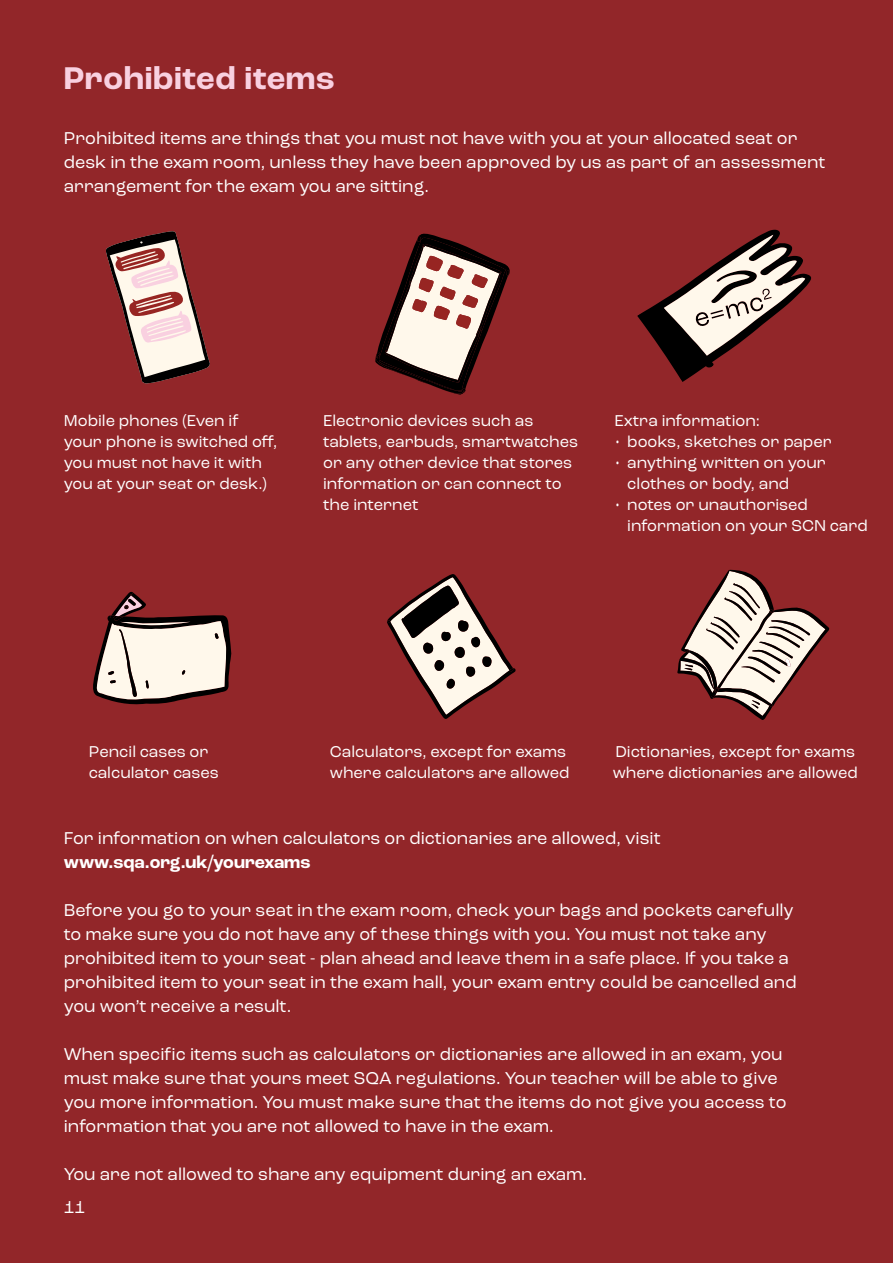
<style>
.page{position:relative;width:893px;height:1263px;background:#922629}
.page>*{position:absolute;margin:0;border:0;box-sizing:border-box;transform-origin:0 0}
.t1{font:700 33px "Roc Grotesk";letter-spacing:.02em;color:#f9d0e0}
.t2{font:18px/24px "Roc Grotesk";color:#fff}
.t3{font:700 18px "Roc Grotesk";color:#fff}
.t4{font:16.5px/21px "Roc Grotesk";color:#fff}
</style>
<div class="page">
<svg style="left:106px;top:231px;width:104px;height:153px"></svg>
<svg style="left:93px;top:592px;width:138px;height:112px"></svg>
<svg style="left:637px;top:230px;width:174px;height:152px"></svg>
<svg style="left:375px;top:233px;width:135px;height:162px"></svg>
<svg style="left:677px;top:570px;width:152px;height:150px"></svg>
<svg style="left:387px;top:574px;width:129px;height:145px"></svg>
<p class="t1" style="left:64px;top:57px;width:272px">Prohibited items</p>
<p class="t2" style="left:64px;top:127px;width:763px">Prohibited items are things that you must not have with you at your allocated seat or desk in the exam room, unless they have been approved by us as part of an assessment arrangement for the exam you are sitting.</p>
<p class="t4" style="left:64px;top:410px;width:215px">Mobile phones (Even if your phone is switched off, you must not have it with you at your seat or desk.)</p>
<p class="t4" style="left:323px;top:410px;width:256px">Electronic devices such as tablets, earbuds, smartwatches or any other device that stores information or can connect to the internet</p>
<p class="t4" style="left:614px;top:410px;width:147px">Extra information:</p>
<p class="t4" style="left:614px;top:431px;width:219px">• books, sketches or paper</p>
<p class="t4" style="left:627px;top:452px;width:200px;text-indent:-13px">• anything written on your clothes or body, and</p>
<p class="t4" style="left:627px;top:494px;width:242px;text-indent:-13px">• notes or unauthorised information on your SCN card</p>
<p class="t4" style="left:89px;top:741px;width:132px">Pencil cases or calculator cases</p>
<p class="t4" style="left:613px;top:741px;width:246px">Dictionaries, except for exams where dictionaries are allowed</p>
<p class="t4" style="left:330px;top:741px;width:241px">Calculators, except for exams where calculators are allowed</p>
<p class="t2" style="left:64px;top:826px;width:599px">For information on when calculators or dictionaries are allowed, visit</p>
<p class="t3" style="left:64px;top:851px;width:248px">www.sqa.org.uk/yourexams</p>
<p class="t2" style="left:64px;top:898px;width:734px">Before you go to your seat in the exam room, check your bags and pockets carefully to make sure you do not have any of these things with you. You must not take any prohibited item to your seat - plan ahead and leave them in a safe place. If you take a prohibited item to your seat in the exam hall, your exam entry could be cancelled and you won’t receive a result.</p>
<p class="t2" style="left:64px;top:1042px;width:724px">When specific items such as calculators or dictionaries are allowed in an exam, you must make sure that yours meet SQA regulations. Your teacher will be able to give you more information. You must make sure that the items do not give you access to information that you are not allowed to have in the exam.</p>
<p class="t2" style="left:64px;top:1162px;width:525px">You are not allowed to share any equipment during an exam.</p>
<p class="t2" style="left:64px;top:1195px;width:23px">11</p>
</div>
